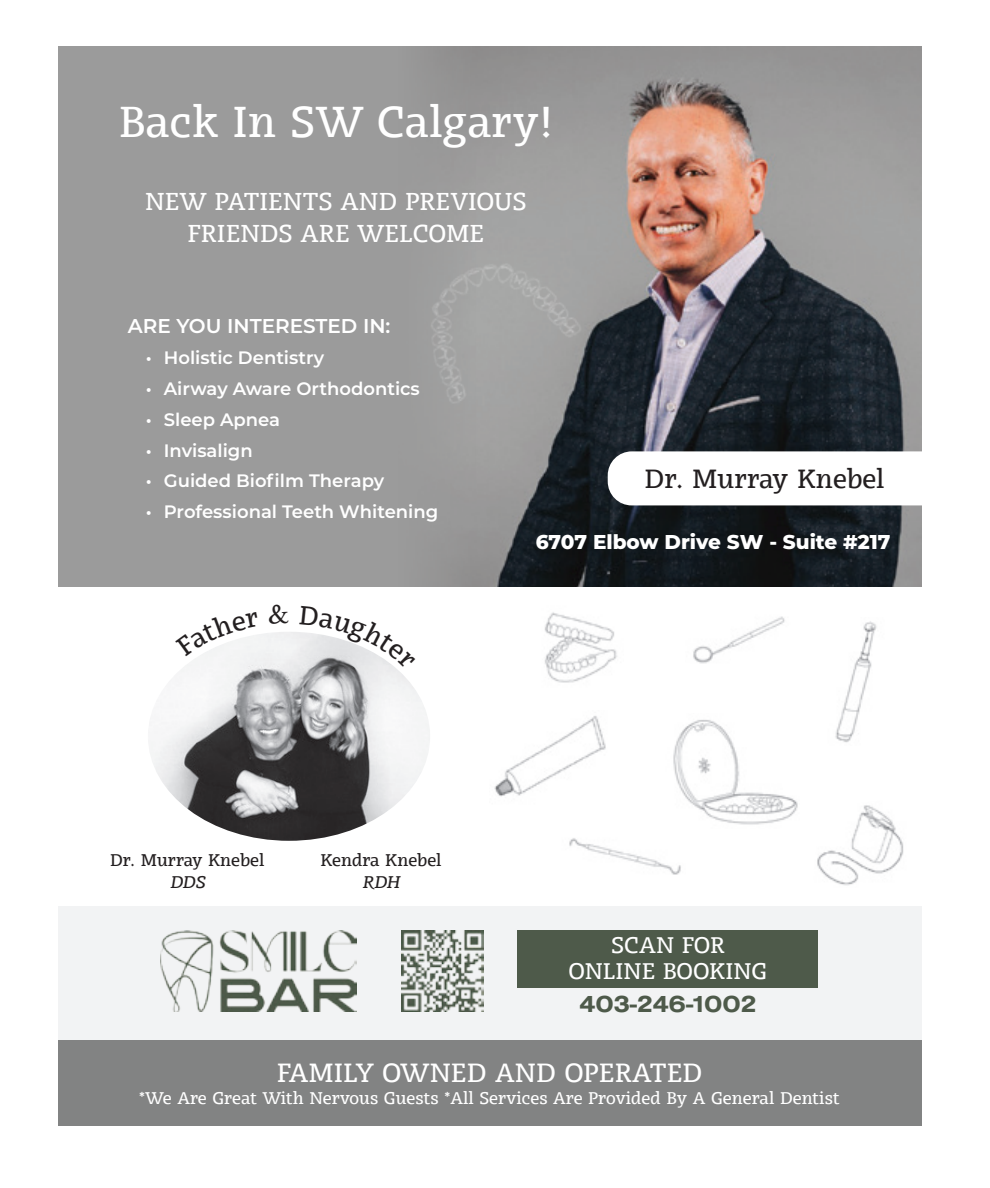
<style>
.page{position:relative;width:990px;height:1188px;background:#fff}
.page>*{position:absolute;margin:0;border:0;box-sizing:border-box;transform-origin:0 0}
.t1{font:500 46px "Radcliffe Text";color:#fff}
.t2{font:500 28px "Radcliffe Text";color:#fff}
.t3{font:500 28px "Radcliffe Text";color:#231f20}
.t4{font:500 26px/32px "Radcliffe Text";color:#fff;text-align:center}
.t5{font:500 24px/26px "Radcliffe Text";color:#fff;text-align:center}
.t6{font:24px "Nimbus San D Bold Exte";color:#4e5a4a}
.t7{font:800 20px "Montserrat";color:#fff}
.t8{font:600 20px "Montserrat";color:#fff}
.t9{font:600 18px "Montserrat";color:#fff}
.t10{font:500 18px "Radcliffe Text";color:#fff}
.t11{font:500 18px/22px "Radcliffe Text";color:#231f20;text-align:center}
.s1{font-style:italic}
</style>
<div class="page">
<img style="left:835px;top:621px;width:42px;height:122px">
<img style="left:544px;top:612px;width:73px;height:71px">
<div style="left:58px;top:46px;width:864px;height:540px;background:#9b9b9b"></div>
<img style="left:439px;top:46px;width:483px;height:540px">
<div style="left:58px;top:906px;width:864px;height:135px;background:#f2f3f4"></div>
<div style="left:608px;top:451px;width:314px;height:54px;background:#fff"></div>
<div style="left:58px;top:1041px;width:864px;height:85px;background:#828383"></div>
<img style="left:161px;top:930px;width:196px;height:82px">
<div style="left:517px;top:930px;width:301px;height:57px;background:#4e5a4a"></div>
<img style="left:402px;top:930px;width:81px;height:82px">
<img style="left:431px;top:247px;width:165px;height:165px">
<img style="left:150px;top:632px;width:280px;height:209px">
<img style="left:693px;top:616px;width:92px;height:48px">
<img style="left:673px;top:719px;width:125px;height:106px">
<img style="left:494px;top:716px;width:112px;height:81px">
<img style="left:817px;top:805px;width:87px;height:81px">
<img style="left:569px;top:838px;width:112px;height:37px">
<svg style="left:175px;top:632px;width:84px;height:25px"></svg>
<svg style="left:300px;top:632px;width:115px;height:37px"></svg>
<p class="t1" style="left:119px;top:94px;width:435px">Back In SW Calgary!</p>
<p class="t4" style="left:145px;top:185px;width:383px">NEW PATIENTS AND PREVIOUS<br>FRIENDS ARE WELCOME</p>
<p class="t8" style="left:128px;top:311px;width:264px">ARE YOU INTERESTED IN:</p>
<p class="t9" style="left:146px;top:344px;width:180px">• Holistic Dentistry</p>
<p class="t9" style="left:146px;top:375px;width:276px">• Airway Aware Orthodontics</p>
<p class="t9" style="left:146px;top:406px;width:136px">• Sleep Apnea</p>
<p class="t9" style="left:146px;top:437px;width:108px">• Invisalign</p>
<p class="t9" style="left:146px;top:468px;width:240px">• Guided Biofilm Therapy</p>
<p class="t9" style="left:146px;top:499px;width:294px">• Professional Teeth Whitening</p>
<p class="t3" style="left:645px;top:461px;width:242px">Dr. Murray Knebel</p>
<p class="t7" style="left:536px;top:528px;width:356px">6707 Elbow Drive SW - Suite #217</p>
<p class="t11" style="left:110px;top:849px;width:156px">Dr. Murray Knebel<br><span class="s1">DDS</span></p>
<p class="t11" style="left:320px;top:849px;width:123px">Kendra Knebel<br><span class="s1">RDH</span></p>
<p class="t5" style="left:569px;top:932px;width:200px">SCAN FOR<br>ONLINE BOOKING</p>
<p class="t6" style="left:580px;top:990px;width:178px">403-246-1002</p>
<p class="t2" style="left:277px;top:1056px;width:427px">FAMILY OWNED AND OPERATED</p>
<p class="t10" style="left:139px;top:1087px;width:702px">*We Are Great With Nervous Guests *All Services Are Provided By A General Dentist</p>
</div>
